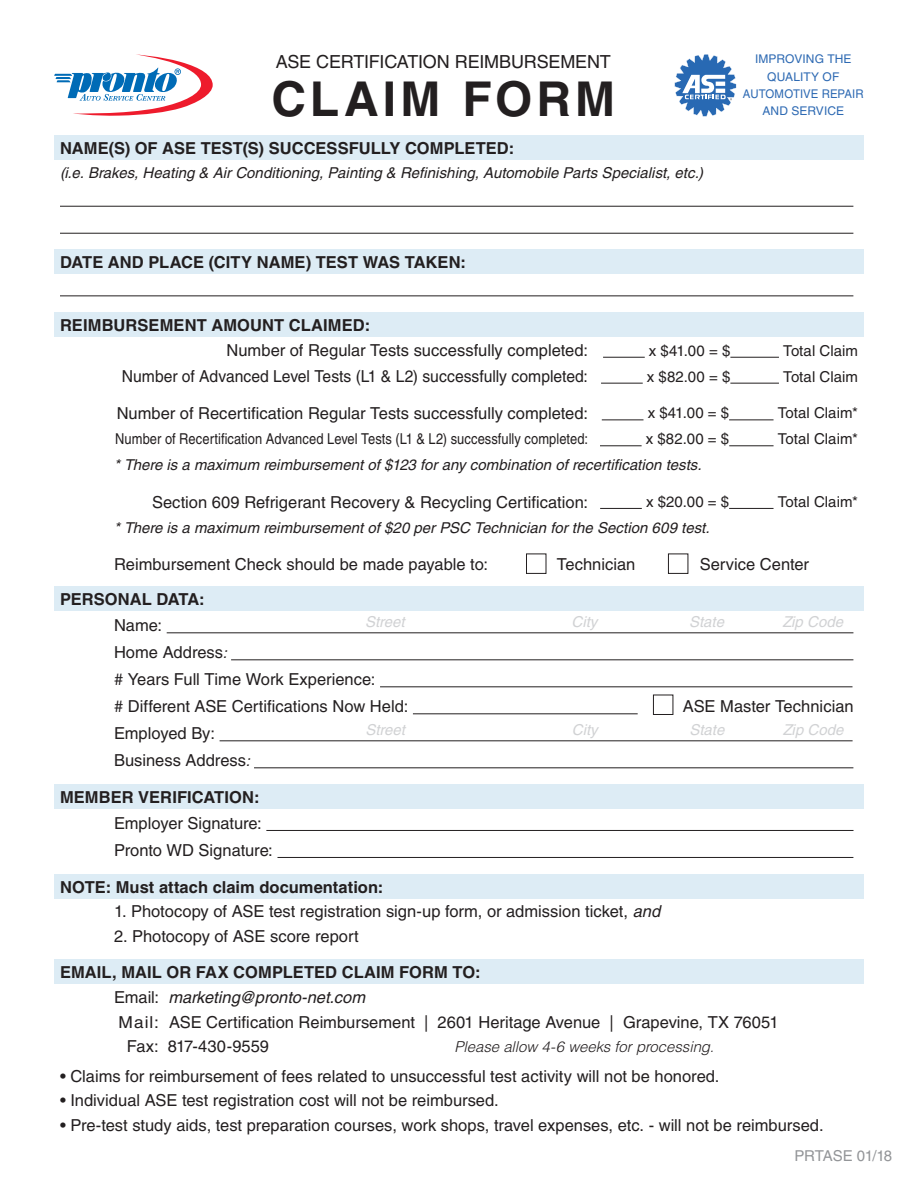
<style>
.page{position:relative;width:918px;height:1188px;background:#fff}
.page>*{position:absolute;margin:0;border:0;box-sizing:border-box;transform-origin:0 0}
.t1{font:700 48px "Helvetica LT";letter-spacing:.085em;color:#231f20}
.t2{font:18px "Helvetica LT";letter-spacing:-.01em;color:#231f20}
.t3{font:16.5px "Helvetica LT";color:#231f20}
.t4{font:700 16.5px "Helvetica LT";letter-spacing:.005em;color:#231f20}
.t5{font:16.5px "Helvetica LT";color:#231f20;scale:1.05 1}
.t6{font:16.5px "Helvetica LT";color:#231f20;scale:.95 1}
.t7{font:italic 16.5px "Helvetica LT";letter-spacing:-.005em;color:#231f20}
.t8{font:italic 15px "Helvetica LT";color:#231f20}
.t9{font:15px "Helvetica LT";letter-spacing:.005em;color:#231f20}
.t10{font:15px "Helvetica LT";letter-spacing:.005em;color:#231f20;scale:.86 1}
.t11{font:italic 15px "Helvetica LT";color:#d1d2d4}
.t12{font:italic 300 15px "Helvetica LT";letter-spacing:-.005em;color:#231f20}
.t13{font:15px "Helvetica LT";letter-spacing:-.02em;color:#939598}
.t14{font:12px/17.2px "Helvetica LT";letter-spacing:.005em;color:#2e6ab3;text-align:center}
.s1{font-style:italic;font-size:15px}
.s2{font-style:italic}
.s3{font-style:normal}
</style>
<div class="page">
<div style="left:54px;top:135px;width:810px;height:25px;background:#ddecf5"></div>
<div style="left:54px;top:249px;width:810px;height:25px;background:#ddecf5"></div>
<div style="left:54px;top:312px;width:810px;height:25px;background:#ddecf5"></div>
<div style="left:54px;top:586px;width:810px;height:25px;background:#ddecf5"></div>
<div style="left:54px;top:784px;width:810px;height:25px;background:#ddecf5"></div>
<div style="left:54px;top:874px;width:810px;height:25px;background:#ddecf5"></div>
<div style="left:54px;top:959px;width:810px;height:25px;background:#ddecf5"></div>
<hr style="left:60px;top:206px;width:793px;height:1px;background:#231f20">
<hr style="left:60px;top:233px;width:793px;height:1px;background:#231f20">
<hr style="left:60px;top:295px;width:793px;height:1px;background:#231f20">
<hr style="left:603px;top:357px;width:42px;height:1px;background:#231f20">
<hr style="left:730px;top:357px;width:49px;height:1px;background:#231f20">
<hr style="left:601px;top:383px;width:42px;height:1px;background:#231f20">
<hr style="left:730px;top:383px;width:49px;height:1px;background:#231f20">
<hr style="left:602px;top:419px;width:42px;height:1px;background:#231f20">
<hr style="left:729px;top:419px;width:45px;height:1px;background:#231f20">
<hr style="left:600px;top:445px;width:42px;height:1px;background:#231f20">
<hr style="left:729px;top:445px;width:45px;height:1px;background:#231f20">
<hr style="left:600px;top:508px;width:42px;height:1px;background:#231f20">
<hr style="left:729px;top:508px;width:45px;height:1px;background:#231f20">
<hr style="left:167px;top:632px;width:686px;height:1px;background:#231f20">
<hr style="left:231px;top:659px;width:622px;height:1px;background:#231f20">
<hr style="left:380px;top:686px;width:473px;height:1px;background:#231f20">
<hr style="left:413px;top:713px;width:225px;height:1px;background:#231f20">
<hr style="left:220px;top:740px;width:633px;height:1px;background:#231f20">
<hr style="left:254px;top:767px;width:599px;height:1px;background:#231f20">
<hr style="left:266px;top:830px;width:588px;height:1px;background:#231f20">
<hr style="left:277px;top:857px;width:576px;height:1px;background:#231f20">
<svg style="left:675px;top:54px;width:61px;height:63px"></svg>
<svg style="left:54px;top:54px;width:159px;height:62px"></svg>
<div style="left:668px;top:554px;width:20px;height:20px;border:1px solid #231f20"></div>
<div style="left:653px;top:695px;width:20px;height:20px;border:1px solid #231f20"></div>
<div style="left:526px;top:554px;width:20px;height:20px;border:1px solid #231f20"></div>
<p class="t2" style="left:276px;top:51px;width:337px">ASE CERTIFICATION REIMBURSEMENT</p>
<p class="t1" style="left:271px;top:70px;width:345px">CLAIM FORM</p>
<p class="t4" style="left:60px;top:138px;width:456px">NAME(S) OF ASE TEST(S) SUCCESSFULLY COMPLETED:</p>
<p class="t8" style="left:60px;top:164px;width:645px">(i.e. Brakes, Heating &amp; Air Conditioning, Painting &amp; Refinishing, Automobile Parts Specialist, etc.)</p>
<p class="t4" style="left:60px;top:252px;width:408px">DATE AND PLACE (CITY NAME) TEST WAS TAKEN:</p>
<p class="t14" style="left:743px;top:50px;width:122px">IMPROVING THE<br>QUALITY OF<br>AUTOMOTIVE REPAIR<br>AND SERVICE</p>
<p class="t4" style="left:60px;top:315px;width:312px">REIMBURSEMENT AMOUNT CLAIMED:</p>
<p class="t3" style="left:227px;top:341px;width:363px">Number of Regular Tests successfully completed:</p>
<p class="t9" style="left:649px;top:342px;width:83px">x $41.00 = $</p>
<p class="t9" style="left:783px;top:342px;width:76px">Total Claim</p>
<p class="t6" style="left:122px;top:367px;width:492px">Number of Advanced Level Tests (L1 &amp; L2) successfully completed:</p>
<p class="t9" style="left:647px;top:368px;width:85px">x $82.00 = $</p>
<p class="t9" style="left:783px;top:368px;width:76px">Total Claim</p>
<p class="t3" style="left:117px;top:404px;width:473px">Number of Recertification Regular Tests successfully completed:</p>
<p class="t9" style="left:648px;top:404px;width:83px">x $41.00 = $</p>
<p class="t9" style="left:778px;top:404px;width:82px">Total Claim*</p>
<p class="t10" style="left:115px;top:430px;width:551px">Number of Recertification Advanced Level Tests (L1 &amp; L2) successfully completed:</p>
<p class="t9" style="left:646px;top:430px;width:85px">x $82.00 = $</p>
<p class="t9" style="left:778px;top:430px;width:82px">Total Claim*</p>
<p class="t8" style="left:114px;top:456px;width:589px">* There is a maximum reimbursement of $123 for any combination of recertification tests.</p>
<p class="t3" style="left:152px;top:492px;width:437px">Section 609 Refrigerant Recovery &amp; Recycling Certification:</p>
<p class="t9" style="left:646px;top:493px;width:85px">x $20.00 = $</p>
<p class="t9" style="left:778px;top:493px;width:82px">Total Claim*</p>
<p class="t8" style="left:114px;top:519px;width:597px">* There is a maximum reimbursement of $20 per PSC Technician for the Section 609 test.</p>
<p class="t3" style="left:114px;top:554px;width:375px">Reimbursement Check should be made payable to:</p>
<p class="t3" style="left:557px;top:554px;width:80px">Technician</p>
<p class="t3" style="left:700px;top:554px;width:111px">Service Center</p>
<p class="t4" style="left:60px;top:589px;width:146px">PERSONAL DATA:</p>
<p class="t3" style="left:114px;top:616px;width:50px">Name:</p>
<p class="t3" style="left:114px;top:643px;width:114px">Home Address<span class="s1">:</span></p>
<p class="t3" style="left:114px;top:670px;width:263px"># Years Full Time Work Experience:</p>
<p class="t3" style="left:114px;top:697px;width:296px"># Different ASE Certifications Now Held:</p>
<p class="t3" style="left:683px;top:697px;width:172px">ASE Master Technician</p>
<p class="t3" style="left:114px;top:724px;width:102px">Employed By:</p>
<p class="t3" style="left:114px;top:751px;width:137px">Business Address<span class="s1">:</span></p>
<p class="t4" style="left:60px;top:787px;width:201px">MEMBER VERIFICATION:</p>
<p class="t3" style="left:114px;top:813px;width:149px">Employer Signature:</p>
<p class="t3" style="left:114px;top:840px;width:160px">Pronto WD Signature:</p>
<p class="t4" style="left:60px;top:877px;width:325px">NOTE: Must attach claim documentation:</p>
<p class="t3" style="left:114px;top:902px;width:548px">1. Photocopy of ASE test registration sign-up form, or admission ticket, <span class="s2">and</span></p>
<p class="t3" style="left:114px;top:927px;width:246px">2. Photocopy of ASE score report</p>
<p class="t4" style="left:60px;top:962px;width:422px">EMAIL, MAIL OR FAX COMPLETED CLAIM FORM TO:</p>
<p class="t7" style="left:114px;top:987px;width:253px"><span class="s3">Email:</span> marketing@pronto-net.com</p>
<p class="t5" style="left:118px;top:1012px;width:630px">Mail: ASE Certification Reimbursement | 2601 Heritage Avenue | Grapevine, TX 76051</p>
<p class="t3" style="left:127px;top:1037px;width:144px">Fax: 817-430-9559</p>
<p class="t12" style="left:455px;top:1038px;width:261px">Please allow 4-6 weeks for processing.</p>
<p class="t3" style="left:60px;top:1066px;width:661px">• Claims for reimbursement of fees related to unsuccessful test activity will not be honored.</p>
<p class="t3" style="left:60px;top:1091px;width:440px">• Individual ASE test registration cost will not be reimbursed.</p>
<p class="t3" style="left:60px;top:1116px;width:765px">• Pre-test study aids, test preparation courses, work shops, travel expenses, etc. - will not be reimbursed.</p>
<p class="t11" style="left:365px;top:613px;width:41px">Street</p>
<p class="t11" style="left:571px;top:613px;width:27px">City</p>
<p class="t11" style="left:689px;top:613px;width:36px">State</p>
<p class="t11" style="left:782px;top:613px;width:62px">Zip Code</p>
<p class="t11" style="left:365px;top:721px;width:41px">Street</p>
<p class="t11" style="left:572px;top:721px;width:27px">City</p>
<p class="t11" style="left:689px;top:721px;width:36px">State</p>
<p class="t11" style="left:783px;top:721px;width:62px">Zip Code</p>
<p class="t13" style="left:794px;top:1147px;width:99px">PRTASE 01/18</p>
</div>
